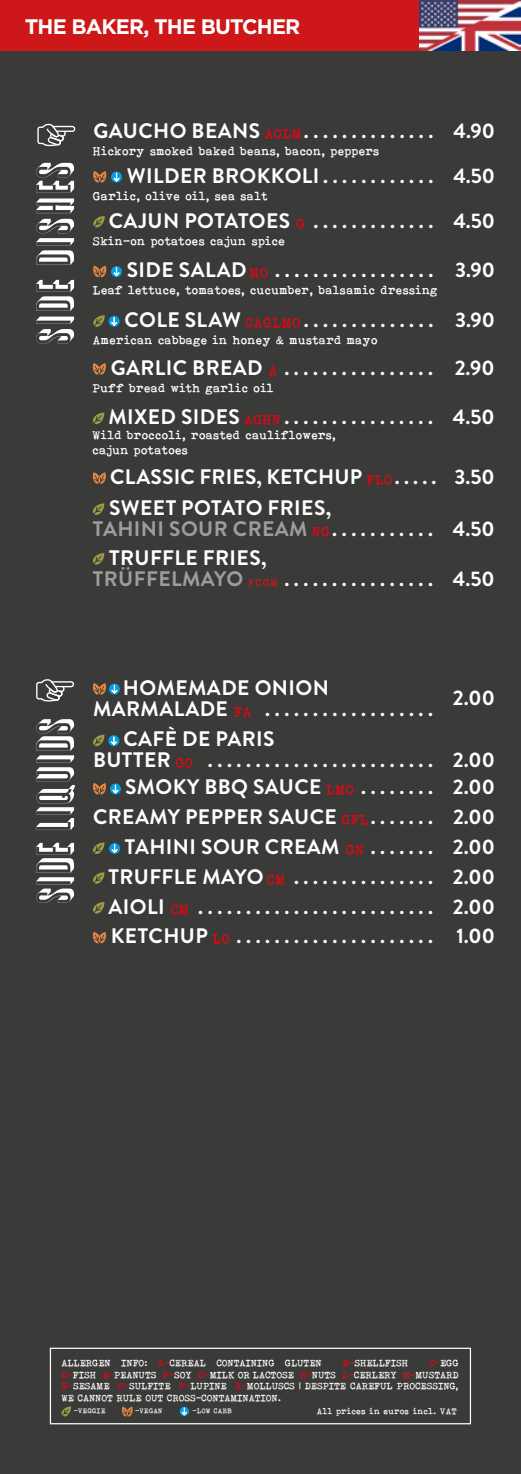
<style>
.page{position:relative;width:521px;height:1474px;background:#fff}
.page>*{position:absolute;margin:0;border:0;box-sizing:border-box;transform-origin:0 0}
.t1{font:52.5px "Great Shadow";letter-spacing:-.07em;color:#fff;scale:1.1 1}
.t2{font:52.5px "Great Shadow";letter-spacing:-.05em;color:#fff;scale:1.1 1}
.t3{font:700 21px/29.8px "Brandon Grotesque";letter-spacing:.02em;color:#fff}
.t4{font:700 21px "Gotham";letter-spacing:-.04em;color:#fff}
.t5{font:12.25px/14.7px "Bohemian typewriter";color:#fff}
.t6{font:9.62px/11.5px "Bohemian typewriter";letter-spacing:-.03em;color:#fff;text-align:justify}
.t7{font:8.75px "Bohemian typewriter";color:#fff}
.t8{font:7px "Bohemian typewriter";color:#fff}
.s1{font-family:"Bohemian typewriter";font-weight:400;font-size:14px;color:#e30613}
.s2{color:#9d9d9c}
.s3{font-family:"Bohemian typewriter";font-weight:400;font-size:10.5px;color:#cd1719}
.s4{color:#e30613}
.s5{color:#cd1719}
</style>
<div class="page">
<div style="left:0;top:0;width:521px;height:1473px;background:#3a3a39"></div>
<svg style="left:93px;top:171px;width:14px;height:12px"></svg>
<svg style="left:111px;top:171px;width:11px;height:12px"></svg>
<svg style="left:114px;top:173px;width:6px;height:9px"></svg>
<svg style="left:93px;top:216px;width:12px;height:12px"></svg>
<svg style="left:93px;top:265px;width:14px;height:13px"></svg>
<svg style="left:111px;top:266px;width:11px;height:11px"></svg>
<svg style="left:114px;top:267px;width:6px;height:9px"></svg>
<svg style="left:93px;top:315px;width:12px;height:12px"></svg>
<svg style="left:109px;top:316px;width:11px;height:11px"></svg>
<svg style="left:111px;top:317px;width:6px;height:9px"></svg>
<svg style="left:37px;top:124px;width:38px;height:22px"></svg>
<svg style="left:92px;top:363px;width:14px;height:12px"></svg>
<svg style="left:92px;top:412px;width:13px;height:13px"></svg>
<svg style="left:92px;top:472px;width:14px;height:12px"></svg>
<svg style="left:92px;top:503px;width:13px;height:12px"></svg>
<svg style="left:92px;top:553px;width:13px;height:12px"></svg>
<svg style="left:109px;top:683px;width:11px;height:11px"></svg>
<svg style="left:93px;top:683px;width:24px;height:12px"></svg>
<svg style="left:93px;top:734px;width:12px;height:13px"></svg>
<svg style="left:108px;top:735px;width:11px;height:11px"></svg>
<svg style="left:111px;top:736px;width:6px;height:9px"></svg>
<svg style="left:110px;top:783px;width:11px;height:11px"></svg>
<svg style="left:92px;top:783px;width:26px;height:12px"></svg>
<svg style="left:93px;top:842px;width:12px;height:12px"></svg>
<svg style="left:109px;top:843px;width:11px;height:11px"></svg>
<svg style="left:112px;top:844px;width:6px;height:9px"></svg>
<svg style="left:93px;top:872px;width:12px;height:12px"></svg>
<svg style="left:93px;top:902px;width:12px;height:12px"></svg>
<svg style="left:92px;top:931px;width:15px;height:13px"></svg>
<svg style="left:36px;top:679px;width:38px;height:22px"></svg>
<div style="left:50px;top:1347px;width:421px;height:77px;border:1px solid #fff"></div>
<svg style="left:61px;top:1406px;width:10px;height:11px"></svg>
<svg style="left:121px;top:1406px;width:12px;height:10px"></svg>
<svg style="left:180px;top:1406px;width:9px;height:9px"></svg>
<svg style="left:182px;top:1407px;width:5px;height:8px"></svg>
<div style="left:0;top:0;width:521px;height:50px;background:#cd1719"></div>
<img style="left:420px;top:0;width:101px;height:51px">
<p class="t4" style="left:25px;top:12px;width:277px">THE BAKER, THE BUTCHER</p>
<h1 class="t2" style="left:25px;top:347px;width:172px;rotate:-90deg">SIDE DISHES</h1>
<p class="t3" style="left:93px;top:116px;width:403px">GAUCHO BEANS <span class="s1">AOLM</span> . . . . . . . . . . . . . . 4.90</p>
<p class="t5" style="left:93px;top:143px;width:288px">Hickory smoked baked beans, bacon, peppers</p>
<p class="t3" style="left:127px;top:161px;width:370px">WILDER BROKKOLI . . . . . . . . . . . . 4.50</p>
<p class="t5" style="left:93px;top:188px;width:177px">Garlic, olive oil, sea salt</p>
<p class="t3" style="left:109px;top:206px;width:388px">CAJUN POTATOES <span class="s1">G</span> . . . . . . . . . . . . . 4.50</p>
<p class="t5" style="left:93px;top:233px;width:194px">Skin-on potatoes cajun spice</p>
<p class="t3" style="left:127px;top:255px;width:370px">SIDE SALAD <span class="s1">MO</span> . . . . . . . . . . . . . . . . . 3.90</p>
<p class="t5" style="left:93px;top:282px;width:346px">Leaf lettuce, tomatoes, cucumber, balsamic dressing</p>
<p class="t3" style="left:124px;top:305px;width:372px">COLE SLAW <span class="s1">CAGLMO</span> . . . . . . . . . . . . . . 3.90</p>
<p class="t5" style="left:93px;top:332px;width:286px">American cabbage in honey &amp; mustard mayo</p>
<p class="t3" style="left:111px;top:353px;width:385px">GARLIC BREAD <span class="s1">A</span> . . . . . . . . . . . . . . . . 2.90</p>
<p class="t5" style="left:93px;top:380px;width:183px">Puff bread with garlic oil</p>
<p class="t3" style="left:108px;top:402px;width:388px">MIXED SIDES <span class="s1">AGHN</span> . . . . . . . . . . . . . . . . 4.50</p>
<p class="t5" style="left:93px;top:427px;width:245px">Wild broccoli, roasted cauliflowers, cajun potatoes</p>
<p class="t3" style="left:110px;top:462px;width:319px">CLASSIC FRIES, KETCHUP <span class="s1">FLO</span> . . . .</p>
<p class="t3" style="left:454px;top:462px;width:42px">3.50</p>
<p class="t3" style="left:93px;top:497px;width:403px;line-height:21px;text-indent:16px">SWEET POTATO FRIES,<br><span class="s2">TAHINI SOUR CREAM</span> <span class="s1">NG</span> . . . . . . . . . . . 4.50</p>
<p class="t3" style="left:93px;top:547px;width:403px;line-height:21px;text-indent:16px">TRUFFLE FRIES,<br><span class="s2">TRÜFFELMAYO</span> <span class="s3">FCGM</span> . . . . . . . . . . . . . . . . 4.50</p>
<h1 class="t1" style="left:25px;top:906px;width:175px;rotate:-90deg">SIDE LIQUIDS</h1>
<p class="t3" style="left:93px;top:677px;width:341px;line-height:21px;text-indent:30px">HOMEMADE ONION<br>MARMALADE <span class="s1">FA</span> . . . . . . . . . . . . . . . . . .</p>
<p class="t3" style="left:453px;top:683px;width:43px">2.00</p>
<p class="t3" style="left:93px;top:728px;width:403px;line-height:21px;text-indent:30px">CAFÈ DE PARIS<br>BUTTER <span class="s1">GO</span> . . . . . . . . . . . . . . . . . . . . . . . . 2.00</p>
<p class="t3" style="left:93px;top:772px;width:403px;text-align:right">SMOKY BBQ SAUCE <span class="s1">LMO</span> . . . . . . . . 2.00<br>CREAMY PEPPER SAUCE <span class="s1">GFL</span> . . . . . . . 2.00<br>TAHINI SOUR CREAM <span class="s1">GN</span> . . . . . . . 2.00<br>TRUFFLE MAYO <span class="s1">CM</span> . . . . . . . . . . . . . . . 2.00<br>AIOLI <span class="s1">CM</span> . . . . . . . . . . . . . . . . . . . . . . . . . 2.00<br>KETCHUP <span class="s1">LO</span> . . . . . . . . . . . . . . . . . . . . . 1.00</p>
<p class="t6" style="left:62px;top:1356px;width:399px;text-indent:367px"><span class="s4">C-</span>EGG <span class="s4">D-</span>FISH <span class="s4">E-</span>PEANUTS <span class="s4">F-</span>SOY <span class="s4">G-</span>MILK OR LACTOSE <span class="s4">H-</span>NUTS <span class="s4">L-</span>CERLERY <span class="s5">M-</span>MUSTARD <span class="s4">N-</span>SESAME <span class="s4">O-</span>SULFITE <span class="s4">P-</span>LUPINE <span class="s4">R-</span>MOLLUSCS | DESPITE CAREFUL PROCESSING, WE CANNOT RULE OUT CROSS-CONTAMINATION.</p>
<p class="t8" style="left:74px;top:1406px;width:33px">-VEGGIE</p>
<p class="t8" style="left:135px;top:1406px;width:29px">-VEGAN</p>
<p class="t8" style="left:193px;top:1406px;width:41px">-LOW CARB</p>
<p class="t7" style="left:317px;top:1405px;width:142px">All prices in euros incl. VAT</p>
<p class="t6" style="left:62px;top:1356px;width:262px">ALLERGEN INFO: <span class="s4">A-</span>CEREAL CONTAINING GLUTEN</p>
<p class="t6" style="left:343px;top:1356px;width:67px"><span class="s4">B-</span>SHELLFISH</p>
</div>
